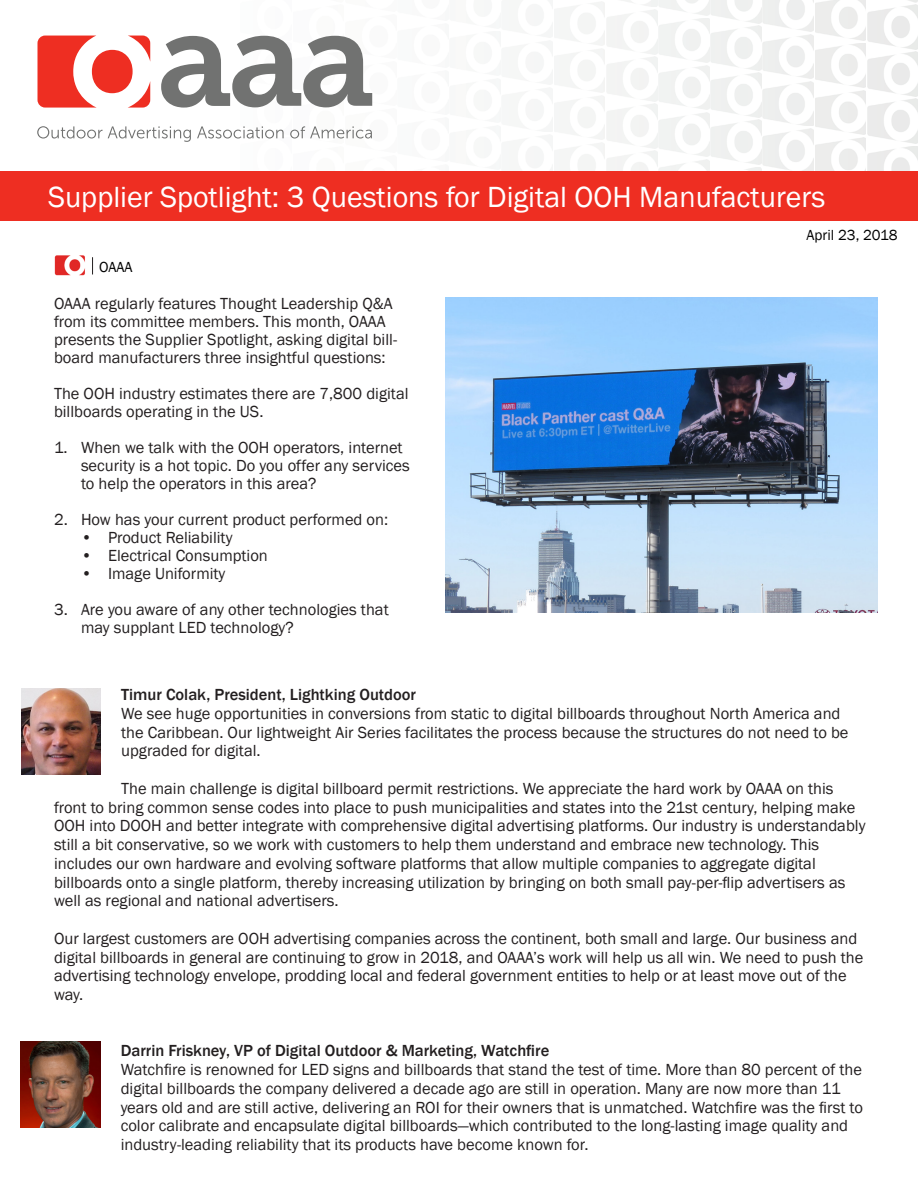
<style>
.page{position:relative;width:918px;height:1188px;background:#fff}
.page>*{position:absolute;margin:0;border:0;box-sizing:border-box;transform-origin:0 0}
.t1{font:30px "Franklin Gothic";color:#fff}
.t2{font:16.5px/18.8px "Franklin Gothic";color:#231f20}
.t3{font:15px "Franklin Gothic";color:#000}
.s1{font-weight:500}
</style>
<div class="page">
<img style="left:815px;top:43px;width:51px;height:44px">
<img style="left:815px;top:0;width:51px;height:40px">
<img style="left:372px;top:93px;width:1px;height:13px">
<img style="left:815px;top:137px;width:51px;height:34px">
<img style="left:867px;top:5px;width:51px;height:44px">
<img style="left:907px;top:0;width:11px;height:2px">
<img style="left:867px;top:52px;width:51px;height:44px">
<img style="left:867px;top:99px;width:51px;height:44px">
<img style="left:867px;top:146px;width:51px;height:25px">
<svg style="left:37px;top:126px;width:154px;height:16px"></svg>
<svg style="left:197px;top:126px;width:87px;height:13px"></svg>
<svg style="left:290px;top:126px;width:82px;height:13px"></svg>
<svg style="left:38px;top:36px;width:112px;height:72px"></svg>
<svg style="left:161px;top:36px;width:211px;height:72px"></svg>
<div style="left:0;top:171px;width:918px;height:50px;background:#ee2e22"></div>
<img style="left:54px;top:256px;width:31px;height:20px">
<svg style="left:92px;top:257px;width:1px;height:17px"></svg>
<img style="left:21px;top:688px;width:80px;height:87px">
<img style="left:21px;top:1042px;width:79px;height:86px">
<img style="left:446px;top:297px;width:432px;height:315px">
<p class="t1" style="left:48px;top:179px;width:779px">Supplier Spotlight: 3 Questions for Digital OOH Manufacturers</p>
<p class="t3" style="left:99px;top:257px;width:35px">OAAA</p>
<p class="t2" style="left:54px;top:294px;width:345px;line-height:18px">OAAA regularly features Thought Leadership Q&amp;A from its committee members. This month, OAAA presents the Supplier Spotlight, asking digital bill&shy;board manufacturers three insightful questions:</p>
<p class="t2" style="left:54px;top:384px;width:356px;line-height:18px">The OOH industry estimates there are 7,800 digital billboards operating in the US.</p>
<p class="t2" style="left:81px;top:438px;width:330px;line-height:18px;text-indent:-27px">1. When we talk with the OOH operators, internet security is a hot topic. Do you offer any services to help the operators in this area?</p>
<p class="t2" style="left:54px;top:510px;width:336px">2. How has your current product performed on:</p>
<p class="t2" style="left:81px;top:528px;width:153px">• Product Reliability</p>
<p class="t2" style="left:81px;top:546px;width:188px">• Electrical Consumption</p>
<p class="t2" style="left:81px;top:564px;width:146px">• Image Uniformity</p>
<p class="t2" style="left:81px;top:600px;width:309px;line-height:18px;text-indent:-27px">3. Are you aware of any other technologies that may supplant LED technology?</p>
<p class="t3" style="left:806px;top:226px;width:93px">April 23, 2018</p>
<p class="t2" style="left:121px;top:686px;width:729px"><span class="s1">Timur Colak, President, Lightking Outdoor<br></span>We see huge opportunities in conversions from static to digital billboards throughout North America and the Caribbean. Our lightweight Air Series facilitates the process because the structures do not need to be upgraded for digital.</p>
<p class="t2" style="left:54px;top:779px;width:813px;text-indent:67px">The main challenge is digital billboard permit restrictions. We appreciate the hard work by OAAA on this front to bring common sense codes into place to push municipalities and states into the 21st century, helping make OOH into DOOH and better integrate with comprehensive digital advertising platforms. Our industry is understandably still a bit conservative, so we work with customers to help them understand and embrace new technology. This includes our own hardware and evolving software platforms that allow multiple companies to aggregate digital billboards onto a single platform, thereby increasing utilization by bringing on both small pay-per-flip advertisers as well as regional and national advertisers.</p>
<p class="t2" style="left:54px;top:929px;width:811px">Our largest customers are OOH advertising companies across the continent, both small and large. Our business and digital billboards in general are continuing to grow in 2018, and OAAA’s work will help us all win. We need to push the advertising technology envelope, prodding local and federal government entities to help or at least move out of the way.</p>
<p class="t2" style="left:121px;top:1042px;width:744px"><span class="s1">Darrin Friskney, VP of Digital Outdoor &amp; Marketing, Watchfire<br></span>Watchfire is renowned for LED signs and billboards that stand the test of time. More than 80 percent of the digital billboards the company delivered a decade ago are still in operation. Many are now more than 11 years old and are still active, delivering an ROI for their owners that is unmatched. Watchfire was the first to color calibrate and encapsulate digital billboards—which contributed to the long-lasting image quality and industry-leading reliability that its products have become known for.</p>
</div>
